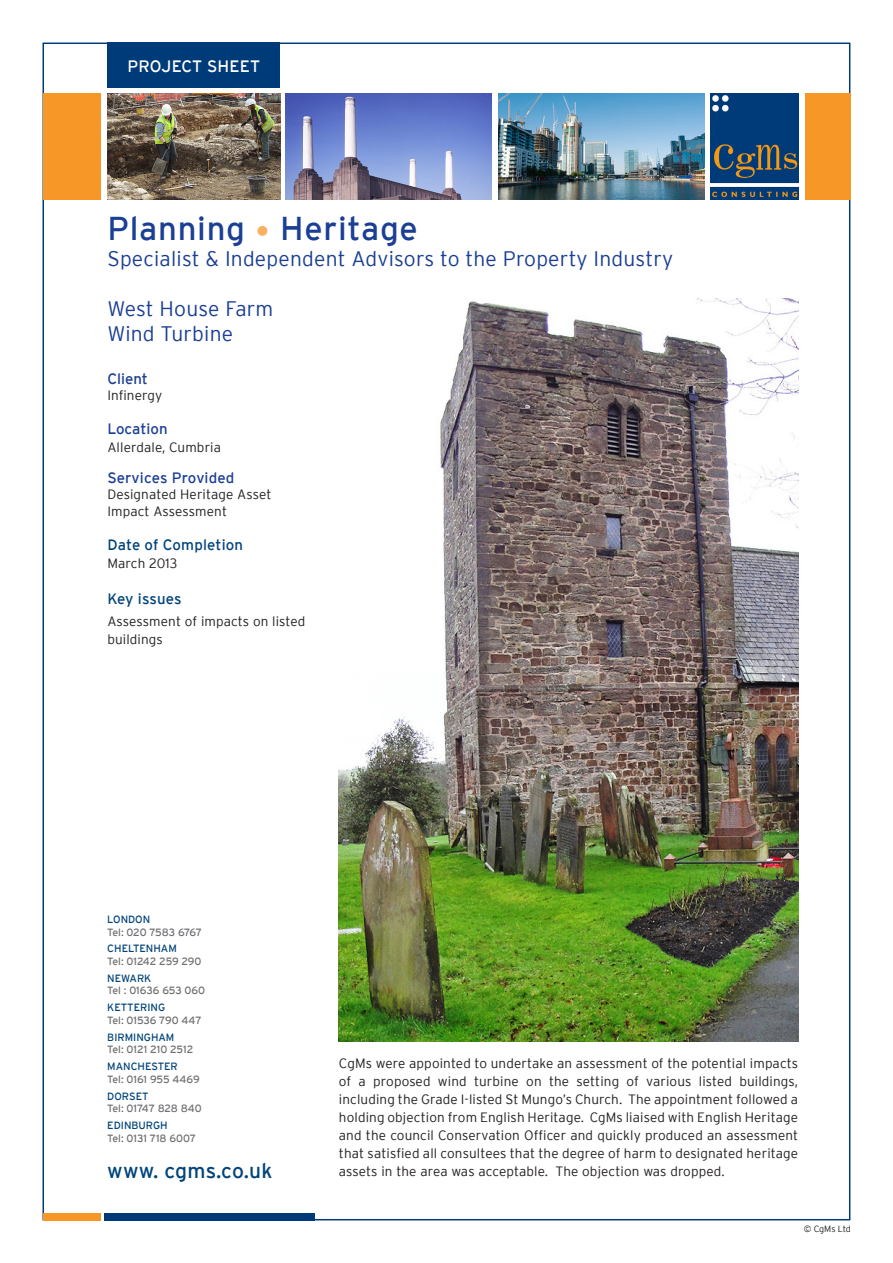
<style>
.page{position:relative;width:893px;height:1263px;background:#fff}
.page>*{position:absolute;margin:0;border:0;box-sizing:border-box;transform-origin:0 0}
.t1{font:33px "Interstate";letter-spacing:.025em;color:#1b3f94}
.t2{font:300 21px/25.2px "Interstate";letter-spacing:.01em;color:#1b3f94}
.t3{font:21px "Interstate";letter-spacing:.01em;color:#00447b}
.t4{font:16.5px "Interstate";letter-spacing:.01em;color:#fff}
.t5{font:15px "Interstate";color:#1b3f94}
.t6{font:15px "Interstate";letter-spacing:.01em;color:#00447b}
.t7{font:300 13.5px/18px "Interstate";letter-spacing:.01em;color:#231f20}
.t8{font:10.5px "Interstate";letter-spacing:-.005em;color:#6f7073}
.t9{font:10.5px "Interstate";color:#00447b}
.t10{font:10.5px "Interstate";letter-spacing:-.03em;color:#6f7073}
.t11{font:300 9px "Interstate";letter-spacing:-.01em;color:#231f20}
.s1{color:#fab05f}
</style>
<div class="page">
<div style="left:43px;top:43px;width:807px;height:1177px;background:#fff;border:2px solid #003b79"></div>
<div style="left:107px;top:43px;width:173px;height:45px;background:#003b79"></div>
<svg style="left:97px;top:1213px;width:9px;height:8px"></svg>
<div style="left:104px;top:1213px;width:211px;height:7px;background:#003b79"></div>
<div style="left:43px;top:1213px;width:57px;height:7px;background:#f79727"></div>
<div style="left:805px;top:94px;width:45px;height:106px;background:#f79727"></div>
<img style="left:710px;top:94px;width:89px;height:106px">
<div style="left:43px;top:94px;width:57px;height:106px;background:#f79727"></div>
<img style="left:107px;top:94px;width:173px;height:106px">
<img style="left:498px;top:94px;width:206px;height:106px">
<img style="left:286px;top:94px;width:206px;height:106px">
<img style="left:339px;top:299px;width:459px;height:743px">
<p class="t4" style="left:127px;top:57px;width:134px">PROJECT SHEET</p>
<p class="t1" style="left:107px;top:210px;width:312px">Planning <span class="s1">•</span> Heritage</p>
<p class="t2" style="left:107px;top:246px;width:567px">Specialist &amp; Independent Advisors to the Property Industry</p>
<p class="t2" style="left:107px;top:295px;width:168px">West House Farm<br>Wind Turbine</p>
<p class="t5" style="left:107px;top:370px;width:42px">Client</p>
<p class="t7" style="left:107px;top:386px;width:56px">Infinergy</p>
<p class="t5" style="left:107px;top:421px;width:62px">Location</p>
<p class="t7" style="left:107px;top:438px;width:115px">Allerdale, Cumbria</p>
<p class="t5" style="left:107px;top:469px;width:129px">Services Provided</p>
<p class="t7" style="left:107px;top:486px;width:166px;line-height:16.2px">Designated Heritage Asset<br>Impact Assessment</p>
<p class="t6" style="left:107px;top:536px;width:137px">Date of Completion</p>
<p class="t7" style="left:107px;top:554px;width:72px">March 2013</p>
<p class="t6" style="left:107px;top:590px;width:76px">Key issues</p>
<p class="t7" style="left:107px;top:612px;width:200px">Assessment of impacts on listed buildings</p>
<p class="t9" style="left:107px;top:913px;width:44px">LONDON</p>
<p class="t10" style="left:107px;top:926px;width:96px">Tel: 020 7583 6767</p>
<p class="t9" style="left:107px;top:943px;width:71px">CHELTENHAM</p>
<p class="t8" style="left:107px;top:955px;width:96px">Tel: 01242 259 290</p>
<p class="t9" style="left:107px;top:972px;width:46px">NEWARK</p>
<p class="t8" style="left:107px;top:985px;width:99px">Tel : 01636 653 060</p>
<p class="t9" style="left:107px;top:1002px;width:59px">KETTERING</p>
<p class="t8" style="left:107px;top:1014px;width:96px">Tel: 01536 790 447</p>
<p class="t9" style="left:107px;top:1031px;width:69px">BIRMINGHAM</p>
<p class="t8" style="left:107px;top:1044px;width:88px">Tel: 0121 210 2512</p>
<p class="t9" style="left:107px;top:1060px;width:72px">MANCHESTER</p>
<p class="t8" style="left:107px;top:1073px;width:94px">Tel: 0161 955 4469</p>
<p class="t9" style="left:107px;top:1090px;width:43px">DORSET</p>
<p class="t8" style="left:107px;top:1103px;width:96px">Tel: 01747 828 840</p>
<p class="t9" style="left:107px;top:1119px;width:62px">EDINBURGH</p>
<p class="t8" style="left:107px;top:1132px;width:90px">Tel: 0131 718 6007</p>
<p class="t3" style="left:107px;top:1159px;width:167px">www. cgms.co.uk</p>
<p class="t7" style="left:339px;top:1054px;width:461px;text-align:justify">CgMs were appointed to undertake an assessment of the potential impacts of a proposed wind turbine on the setting of various listed buildings, including the Grade I-listed St Mungo’s Church. The appointment followed a holding objection from English Heritage. CgMs liaised with English Heritage and the council Conservation Officer and quickly produced an assessment that satisfied all consultees that the degree of harm to designated heritage assets in the area was acceptable. The objection was dropped.</p>
<p class="t11" style="left:804px;top:1224px;width:49px">© CgMs Ltd</p>
</div>
